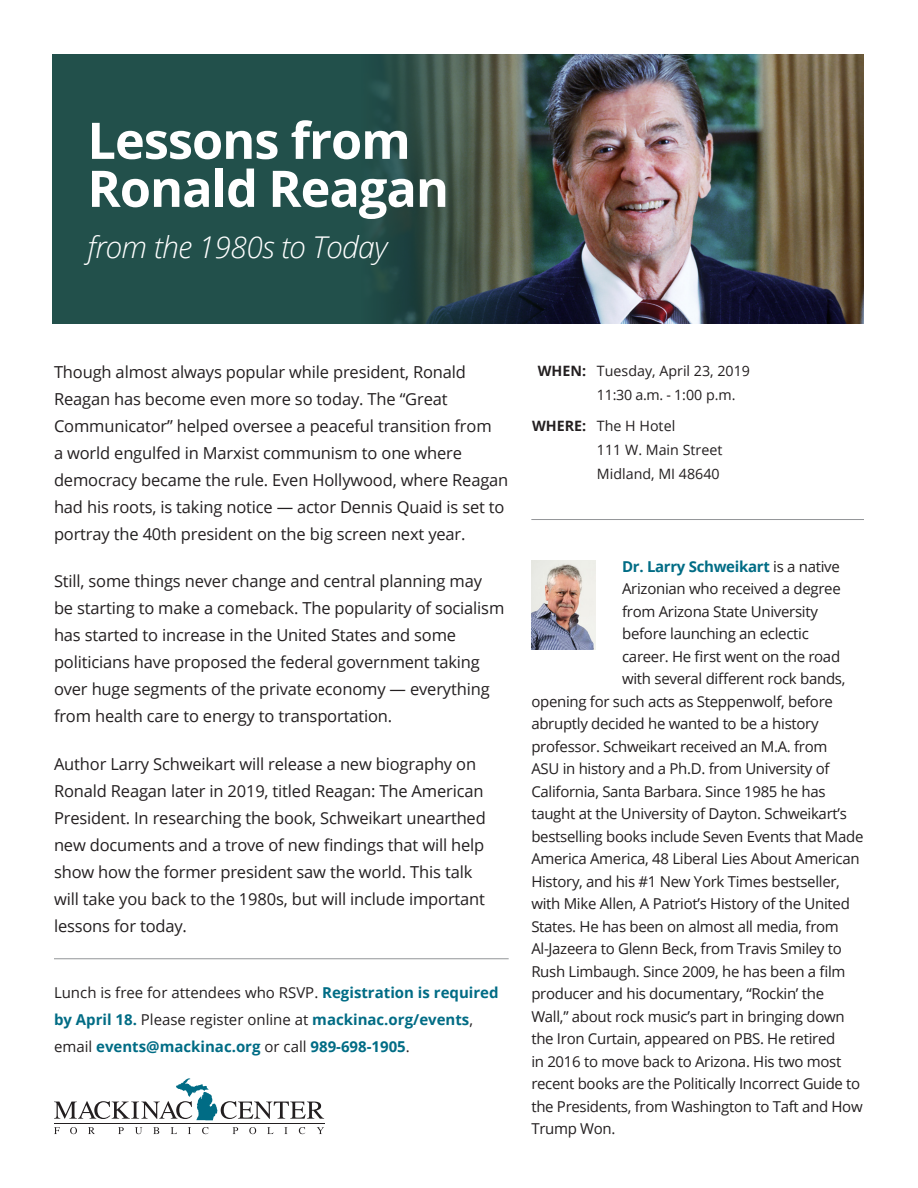
<style>
.page{position:relative;width:918px;height:1188px;background:#fff}
.page>*{position:absolute;margin:0;border:0;box-sizing:border-box;transform-origin:0 0}
.t1{font:700 50.55px/48px "Open Sans";letter-spacing:-.02em;color:#fff}
.t2{font:italic 300 30px "Open Sans";letter-spacing:-.02em;color:#fff}
.t3{font:16.5px/27px "Open Sans";letter-spacing:-.01em;color:#231f20}
.t4{font:15px "Open Sans";letter-spacing:-.02em;color:#231f20}
.t5{font:700 15px/27px "Open Sans";color:#006c85}
.t6{font:700 15px "Open Sans";letter-spacing:-.02em;color:#006c85}
.t7{font:14.25px/24px "Open Sans";color:#231f20}
.t8{font:700 14.25px "Open Sans";color:#231f20}
.s1{font-weight:400;color:#231f20}
</style>
<div class="page">
<img style="left:563px;top:54px;width:301px;height:270px">
<svg style="left:52px;top:54px;width:511px;height:270px;background:#2b504a"></svg>
<img style="left:531px;top:560px;width:64px;height:89px">
<hr style="left:54px;top:958px;width:455px;height:1px;background:#939598">
<hr style="left:531px;top:519px;width:333px;height:1px;background:#939598">
<svg style="left:54px;top:1127px;width:6px;height:7px"></svg>
<svg style="left:70px;top:1127px;width:7px;height:7px"></svg>
<svg style="left:88px;top:1127px;width:7px;height:7px"></svg>
<svg style="left:118px;top:1127px;width:6px;height:7px"></svg>
<svg style="left:135px;top:1127px;width:7px;height:7px"></svg>
<svg style="left:153px;top:1127px;width:6px;height:7px"></svg>
<svg style="left:171px;top:1127px;width:6px;height:7px"></svg>
<svg style="left:188px;top:1127px;width:3px;height:7px"></svg>
<svg style="left:202px;top:1127px;width:6px;height:7px"></svg>
<svg style="left:233px;top:1127px;width:5px;height:7px"></svg>
<svg style="left:249px;top:1127px;width:7px;height:7px"></svg>
<svg style="left:267px;top:1127px;width:6px;height:7px"></svg>
<svg style="left:284px;top:1127px;width:3px;height:7px"></svg>
<svg style="left:299px;top:1127px;width:6px;height:7px"></svg>
<svg style="left:317px;top:1127px;width:7px;height:7px"></svg>
<hr style="left:54px;top:1123px;width:270px;height:1px;background:#231f20">
<svg style="left:54px;top:1078px;width:270px;height:42px"></svg>
<p class="t1" style="left:87px;top:115px;width:363px">Lessons from<br>Ronald Reagan</p>
<p class="t2" style="left:87px;top:226px;width:302px">from the 1980s to Today</p>
<p class="t3" style="left:54px;top:358px;width:456px">Though almost always popular while president, Ronald Reagan has become even more so today. The “Great Communicator” helped oversee a peaceful transition from<br>a world engulfed in Marxist communism to one where democracy became the rule. Even Hollywood, where Reagan had his roots, is taking notice — actor Dennis Quaid is set to portray the 40th president on the big screen next year.</p>
<p class="t3" style="left:54px;top:567px;width:452px">Still, some things never change and central planning may be starting to make a comeback. The popularity of socialism has started to increase in the United States and some politicians have proposed the federal government taking over huge segments of the private economy — everything from health care to energy to transportation.</p>
<p class="t3" style="left:54px;top:750px;width:433px">Author Larry Schweikart will release a new biography on Ronald Reagan later in 2019, titled Reagan: The American President. In researching the book, Schweikart unearthed new documents and a trove of new findings that will help show how the former president saw the world. This talk will take you back to the 1980s, but will include important lessons for today.</p>
<p class="t5" style="left:54px;top:978px;width:446px"><span class="s1">Lunch is free for attendees who RSVP.</span> Registration is required by April 18. <span class="s1">Please register online at</span> mackinac.org/events<span class="s1">, email</span> events@mackinac.org <span class="s1">or call</span> 989-698-1905<span class="s1">.</span></p>
<p class="t8" style="left:538px;top:361px;width:50px">WHEN:</p>
<p class="t8" style="left:532px;top:416px;width:56px">WHERE:</p>
<p class="t7" style="left:597px;top:359px;width:155px">Tuesday, April 23, 2019<br>11:30 a.m. - 1:00 p.m.</p>
<p class="t7" style="left:597px;top:413px;width:127px">The H Hotel<br>111 W. Main Street<br>Midland, MI 48640</p>
<p class="t6" style="left:622px;top:555px;width:219px">Dr. Larry Schweikart <span class="s1">is a native</span></p>
<p class="t4" style="left:622px;top:578px;width:220px">Arizonian who received a degree</p>
<p class="t4" style="left:622px;top:601px;width:197px">from Arizona State University</p>
<p class="t4" style="left:622px;top:623px;width:188px">before launching an eclectic</p>
<p class="t4" style="left:622px;top:646px;width:220px">career. He first went on the road</p>
<p class="t4" style="left:622px;top:668px;width:225px">with several different rock bands,</p>
<p class="t4" style="left:531px;top:691px;width:303px">opening for such acts as Steppenwolf, before</p>
<p class="t4" style="left:531px;top:713px;width:289px">abruptly decided he wanted to be a history</p>
<p class="t4" style="left:531px;top:736px;width:298px">professor. Schweikart received an M.A. from</p>
<p class="t4" style="left:531px;top:758px;width:300px">ASU in history and a Ph.D. from University of</p>
<p class="t4" style="left:531px;top:781px;width:296px">California, Santa Barbara. Since 1985 he has</p>
<p class="t4" style="left:531px;top:803px;width:317px">taught at the University of Dayton. Schweikart’s</p>
<p class="t4" style="left:531px;top:826px;width:334px">bestselling books include Seven Events that Made</p>
<p class="t4" style="left:531px;top:848px;width:330px">America America, 48 Liberal Lies About American</p>
<p class="t4" style="left:531px;top:871px;width:310px">History, and his #1 New York Times bestseller,</p>
<p class="t4" style="left:531px;top:893px;width:320px">with Mike Allen, A Patriot’s History of the United</p>
<p class="t4" style="left:531px;top:916px;width:309px">States. He has been on almost all media, from</p>
<p class="t4" style="left:531px;top:938px;width:312px">Al-Jazeera to Glenn Beck, from Travis Smiley to</p>
<p class="t4" style="left:531px;top:961px;width:316px">Rush Limbaugh. Since 2009, he has been a film</p>
<p class="t4" style="left:531px;top:983px;width:294px">producer and his documentary, “Rockin’ the</p>
<p class="t4" style="left:531px;top:1006px;width:315px">Wall,” about rock music’s part in bringing down</p>
<p class="t4" style="left:531px;top:1028px;width:306px">the Iron Curtain, appeared on PBS. He retired</p>
<p class="t4" style="left:531px;top:1051px;width:311px">in 2016 to move back to Arizona. His two most</p>
<p class="t4" style="left:531px;top:1073px;width:331px">recent books are the Politically Incorrect Guide to</p>
<p class="t4" style="left:531px;top:1096px;width:333px">the Presidents, from Washington to Taft and How</p>
<p class="t4" style="left:531px;top:1118px;width:86px">Trump Won.</p>
</div>
